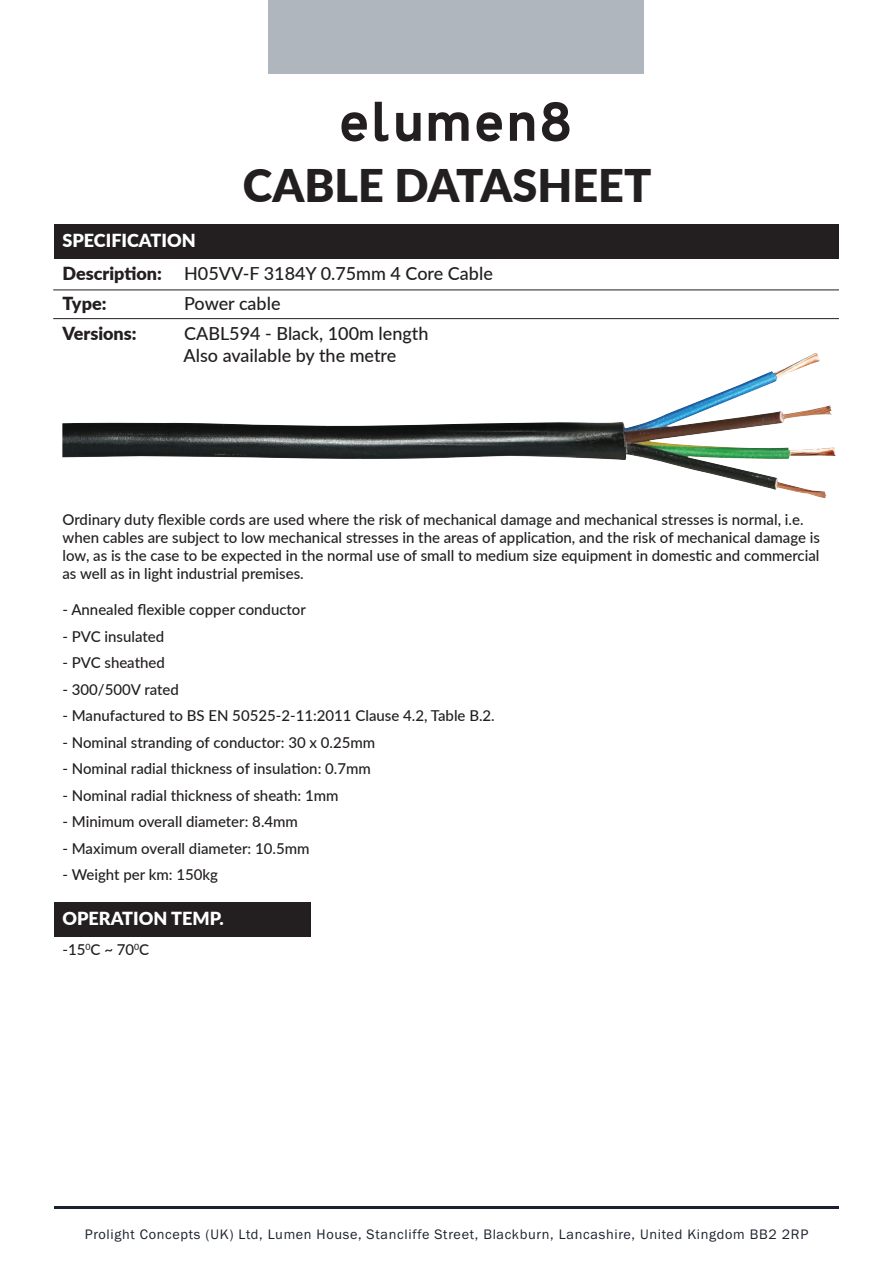
<style>
.page{position:relative;width:893px;height:1263px;background:#fff}
.page>*{position:absolute;margin:0;border:0;box-sizing:border-box;transform-origin:0 0}
.t1{font:900 45px "Lato";color:#231f20}
.t2{font:500 18px/21.6px "Lato";color:#231f20}
.t3{font:900 18px "Lato";color:#fff}
.t4{font:900 18px "Lato";color:#231f20}
.t5{font:500 15px/18px "Lato";color:#231f20}
.t6{font:14.25px "Franklin Gothic FS";letter-spacing:.05em;color:#1b212d}
.s1{font-weight:900}
</style>
<div class="page">
<div style="left:268px;top:0;width:375px;height:74px;background:#b0b6be"></div>
<hr style="left:54px;top:1207px;width:785px;height:2px;background:#1b212d">
<div style="left:54px;top:225px;width:785px;height:34px;background:#231f20"></div>
<svg style="left:341px;top:112px;width:26px;height:29px"></svg>
<svg style="left:375px;top:102px;width:13px;height:39px"></svg>
<svg style="left:396px;top:113px;width:25px;height:28px"></svg>
<svg style="left:429px;top:112px;width:40px;height:29px"></svg>
<svg style="left:476px;top:112px;width:26px;height:29px"></svg>
<svg style="left:510px;top:112px;width:24px;height:29px"></svg>
<svg style="left:542px;top:102px;width:27px;height:39px"></svg>
<hr style="left:53px;top:290px;width:786px;height:1px;background:#231f20">
<hr style="left:53px;top:318px;width:786px;height:1px;background:#231f20">
<div style="left:54px;top:902px;width:257px;height:34px;background:#231f20"></div>
<img style="left:62px;top:353px;width:774px;height:145px">
<p class="t1" style="left:243px;top:152px;width:410px">CABLE DATASHEET</p>
<p class="t3" style="left:63px;top:227px;width:135px">SPECIFICATION</p>
<p class="t2" style="left:63px;top:262px;width:432px"><span class="s1">Description:</span> H05VV-F 3184Y 0.75mm 4 Core Cable</p>
<p class="t4" style="left:63px;top:290px;width:45px">Type:</p>
<p class="t2" style="left:184px;top:292px;width:98px">Power cable</p>
<p class="t4" style="left:63px;top:320px;width:76px">Versions:</p>
<p class="t2" style="left:184px;top:322px;width:246px">CABL594 - Black, 100m length<br>Also available by the metre</p>
<p class="t5" style="left:63px;top:510px;width:759px">Ordinary duty flexible cords are used where the risk of mechanical damage and mechanical stresses is normal, i.e. when cables are subject to low mechanical stresses in the areas of application, and the risk of mechanical damage is low, as is the case to be expected in the normal use of small to medium size equipment in domestic and commercial as well as in light industrial premises.</p>
<p class="t5" style="left:63px;top:600px;width:245px">- Annealed flexible copper conductor</p>
<p class="t5" style="left:63px;top:626px;width:103px">- PVC insulated</p>
<p class="t5" style="left:63px;top:653px;width:104px">- PVC sheathed</p>
<p class="t5" style="left:63px;top:679px;width:118px">- 300/500V rated</p>
<p class="t5" style="left:63px;top:706px;width:434px">- Manufactured to BS EN 50525-2-11:2011 Clause 4.2, Table B.2.</p>
<p class="t5" style="left:63px;top:732px;width:314px">- Nominal stranding of conductor: 30 x 0.25mm</p>
<p class="t5" style="left:63px;top:759px;width:310px">- Nominal radial thickness of insulation: 0.7mm</p>
<p class="t5" style="left:63px;top:785px;width:278px">- Nominal radial thickness of sheath: 1mm</p>
<p class="t5" style="left:63px;top:812px;width:237px">- Minimum overall diameter: 8.4mm</p>
<p class="t5" style="left:63px;top:838px;width:249px">- Maximum overall diameter: 10.5mm</p>
<p class="t5" style="left:63px;top:865px;width:157px">- Weight per km: 150kg</p>
<p class="t3" style="left:63px;top:905px;width:163px">OPERATION TEMP.</p>
<p class="t5" style="left:63px;top:940px;width:88px">-15<sup>0</sup>C ~ 70<sup>0</sup>C</p>
<p class="t6" style="left:85px;top:1226px;width:725px">Prolight Concepts (UK) Ltd, Lumen House, Stancliffe Street, Blackburn, Lancashire, United Kingdom BB2 2RP</p>
</div>
